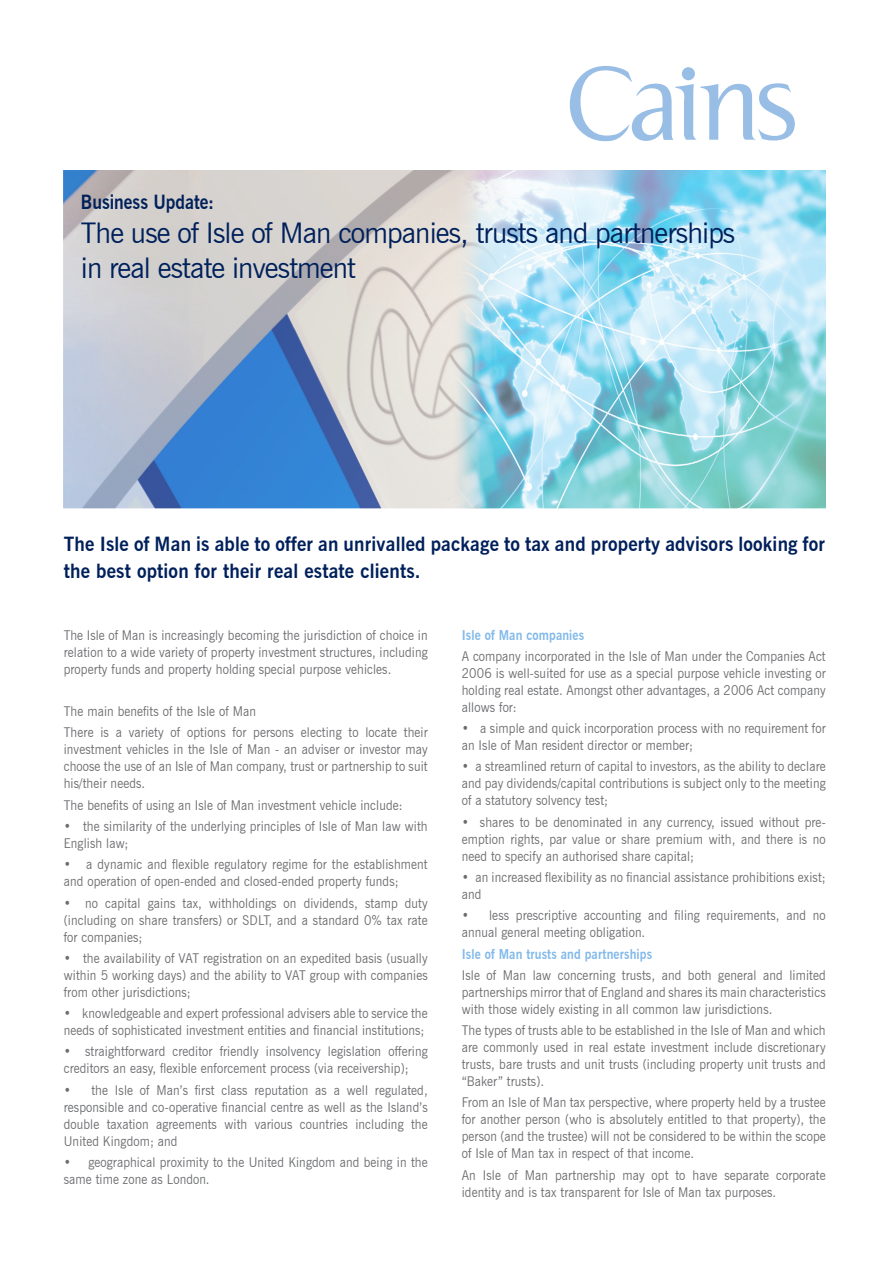
<style>
.page{position:relative;width:893px;height:1263px;background:#fff}
.page>*{position:absolute;margin:0;border:0;box-sizing:border-box;transform-origin:0 0}
.t1{font:28.5px/34.5px "News Gothic BT";letter-spacing:-.03em;color:#00205b}
.Biog{font:700 19.5px "News Gothic BT";letter-spacing:.01em;color:#00205b}
.Biog-2{font:700 19.5px "News Gothic BT";letter-spacing:.01em;color:#00205b;scale:.9 1}
.Biog-3{font:13.5px/17px "News Gothic BT";letter-spacing:.01em;color:#6c6d70;text-align:justify;scale:.91 1}
.Biog-4{font:700 13.5px "News Gothic BT";letter-spacing:.01em;color:#81b9ea;scale:.91 1}
</style>
<div class="page">
<img style="left:64px;top:170px;width:387px;height:338px">
<svg style="left:570px;top:66px;width:225px;height:75px"></svg>
<div style="left:682px;top:67px;width:13px;height:13px;background:#99bee5;border-radius:50%"></div>
<img style="left:451px;top:170px;width:375px;height:338px">
<p class="Biog-2" style="left:81px;top:190px;width:150px">Business Update:</p>
<p class="t1" style="left:81px;top:216px;width:656px">The use of Isle of Man companies, trusts and partnerships in real estate investment</p>
<p class="Biog" style="left:64px;top:532px;width:763px">The Isle of Man is able to offer an unrivalled package to tax and property advisors looking for</p>
<p class="Biog" style="left:64px;top:559px;width:358px">the best option for their real estate clients.</p>
<p class="Biog-3" style="left:64px;top:626px;width:401px">The Isle of Man is increasingly becoming the jurisdiction of choice in relation to a wide variety of property investment structures, including property funds and property holding special purpose vehicles.</p>
<p class="Biog-3" style="left:64px;top:703px;width:213px">The main benefits of the Isle of Man</p>
<p class="Biog-3" style="left:64px;top:724px;width:401px">There is a variety of options for persons electing to locate their investment vehicles in the Isle of Man - an adviser or investor may choose the use of an Isle of Man company, trust or partnership to suit his/their needs.</p>
<p class="Biog-3" style="left:64px;top:796px;width:374px">The benefits of using an Isle of Man investment vehicle include:</p>
<p class="Biog-3" style="left:64px;top:818px;width:401px">• the similarity of the underlying principles of Isle of Man law with<br>English law;</p>
<p class="Biog-3" style="left:64px;top:856px;width:401px">• a dynamic and flexible regulatory regime for the establishment and operation of open-ended and closed-ended property funds;</p>
<p class="Biog-3" style="left:64px;top:894px;width:401px">• no capital gains tax, withholdings on dividends, stamp duty (including on share transfers) or SDLT, and a standard 0% tax rate for companies;</p>
<p class="Biog-3" style="left:64px;top:949px;width:401px">• the availability of VAT registration on an expedited basis (usually within 5 working days) and the ability to VAT group with companies from other jurisdictions;</p>
<p class="Biog-3" style="left:64px;top:1005px;width:401px">• knowledgeable and expert professional advisers able to service the needs of sophisticated investment entities and financial institutions;</p>
<p class="Biog-3" style="left:64px;top:1043px;width:401px">• straightforward creditor friendly insolvency legislation offering creditors an easy, flexible enforcement process (via receivership);</p>
<p class="Biog-3" style="left:64px;top:1081px;width:401px">• the Isle of Man’s first class reputation as a well regulated, responsible and co-operative financial centre as well as the Island’s double taxation agreements with various countries including the United Kingdom; and</p>
<p class="Biog-3" style="left:64px;top:1153px;width:401px">• geographical proximity to the United Kingdom and being in the same time zone as London.</p>
<p class="Biog-4" style="left:462px;top:627px;width:136px">Isle of Man companies</p>
<p class="Biog-3" style="left:462px;top:647px;width:401px">A company incorporated in the Isle of Man under the Companies Act 2006 is well-suited for use as a special purpose vehicle investing or holding real estate. Amongst other advantages, a 2006 Act company allows for:</p>
<p class="Biog-3" style="left:462px;top:720px;width:401px">• a simple and quick incorporation process with no requirement for an Isle of Man resident director or member;</p>
<p class="Biog-3" style="left:462px;top:758px;width:401px">• a streamlined return of capital to investors, as the ability to declare and pay dividends/capital contributions is subject only to the meeting of a statutory solvency test;</p>
<p class="Biog-3" style="left:462px;top:813px;width:401px">• shares to be denominated in any currency, issued without pre&shy;emption rights, par value or share premium with, and there is no need to specify an authorised share capital;</p>
<p class="Biog-3" style="left:462px;top:869px;width:401px">• an increased flexibility as no financial assistance prohibitions exist; and</p>
<p class="Biog-3" style="left:462px;top:907px;width:401px">• less prescriptive accounting and filing requirements, and no annual general meeting obligation.</p>
<p class="Biog-4" style="left:462px;top:945px;width:211px">Isle of Man trusts and partnerships</p>
<p class="Biog-3" style="left:462px;top:966px;width:401px">Isle of Man law concerning trusts, and both general and limited partnerships mirror that of England and shares its main characteristics with those widely existing in all common law jurisdictions.</p>
<p class="Biog-3" style="left:462px;top:1022px;width:401px">The types of trusts able to be established in the Isle of Man and which are commonly used in real estate investment include discretionary trusts, bare trusts and unit trusts (including property unit trusts and “Baker” trusts).</p>
<p class="Biog-3" style="left:462px;top:1094px;width:401px">From an Isle of Man tax perspective, where property held by a trustee for another person (who is absolutely entitled to that property), the person (and the trustee) will not be considered to be within the scope of Isle of Man tax in respect of that income.</p>
<p class="Biog-3" style="left:462px;top:1166px;width:401px">An Isle of Man partnership may opt to have separate corporate identity and is tax transparent for Isle of Man tax purposes.</p>
</div>
